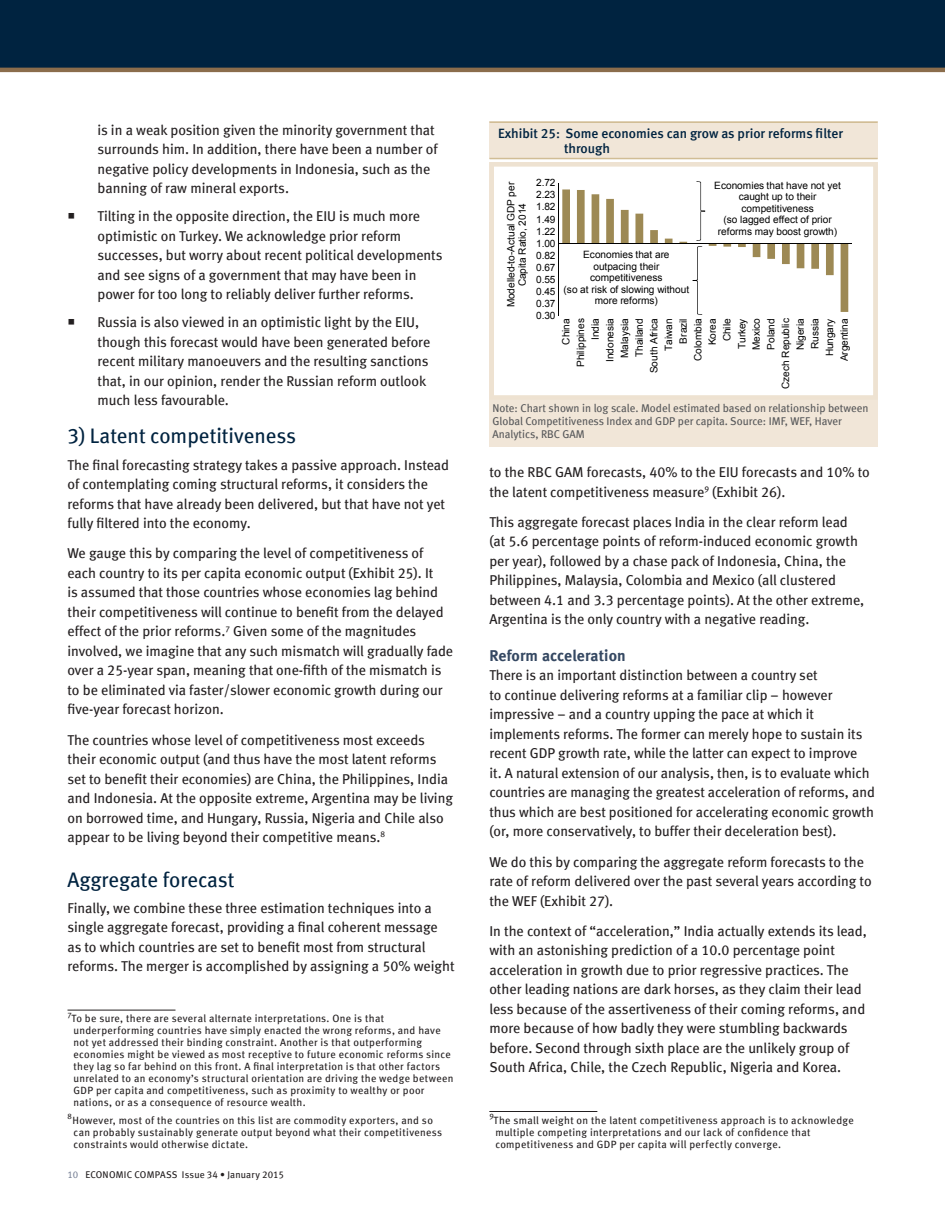
<style>
.page{position:relative;width:945px;height:1215px;background:#fff}
.page>*{position:absolute;margin:0;border:0;box-sizing:border-box;transform-origin:0 0}
.Subtitles{font:21px "Meta Book LF";color:#002340}
._2nd_subtitle{font:15.75px "Meta Bold LF";letter-spacing:.01em;color:#354862}
.Copy{font:14.25px/19.5px "Meta Book LF";color:#231f20}
.Chart_title{font:13.5px/15px "Meta Medium LF";color:#002340}
.Source{font:11.25px/12.8px "Meta Book LF";color:#57585a}
.footnote{font:10.5px/12px "Meta Book LF";letter-spacing:.03em;color:#231f20}
.t1{font:10.05px/14.7px "Arial";color:#000;text-align:center}
.t2{font:9.75px "Meta Book LF";letter-spacing:.015em;color:#231f20}
.s1{color:#7e879b}
</style>
<div class="page">
<div style="left:0;top:0;width:945px;height:68px;background:#002340"></div>
<hr style="left:0;top:68px;width:945px;height:4px;background:#8b6d4c">
<div style="left:489px;top:162px;width:389px;height:285px;background:#f1e6d8"></div>
<hr style="left:68px;top:1010px;width:108px;height:1px;background:#231f20">
<div style="left:492px;top:164px;width:383px;height:233px;background:#fff"></div>
<hr style="left:559px;top:183px;width:1px;height:133px;background:#000">
<hr style="left:559px;top:243px;width:293px;height:1px;background:#000">
<svg style="left:562px;top:181px;width:286px;height:134px"></svg>
<div style="left:489px;top:162px;width:389px;height:238px;border:4px solid #eee2d1"></div>
<div style="left:489px;top:122px;width:389px;height:37px;background:#f1e6d8"></div>
<hr style="left:489px;top:122px;width:389px;height:1px;background:#d1bd95">
<hr style="left:489px;top:158px;width:389px;height:1px;background:#d1bd95">
<hr style="left:489px;top:1111px;width:108px;height:1px;background:#231f20">
<p class="Copy" style="left:98px;top:120px;width:342px">is in a weak position given the minority government that surrounds him. In addition, there have been a number of negative policy developments in Indonesia, such as the banning of raw mineral exports.</p>
<p class="Copy" style="left:98px;top:206px;width:347px">Tilting in the opposite direction, the EIU is much more optimistic on Turkey. We acknowledge prior reform successes, but worry about recent political developments and see signs of a government that may have been in power for too long to reliably deliver further reforms.</p>
<p class="Copy" style="left:98px;top:312px;width:334px">Russia is also viewed in an optimistic light by the EIU, though this forecast would have been generated before recent military manoeuvers and the resulting sanctions that, in our opinion, render the Russian reform outlook much less favourable.</p>
<p class="Subtitles" style="left:68px;top:424px;width:230px">3) Latent competitiveness</p>
<p class="Copy" style="left:68px;top:455px;width:383px">The final forecasting strategy takes a passive approach. Instead of contemplating coming structural reforms, it considers the reforms that have already been delivered, but that have not yet fully filtered into the economy.</p>
<p class="Copy" style="left:68px;top:543px;width:387px">We gauge this by comparing the level of competitiveness of each country to its per capita economic output (Exhibit 25). It<br>is assumed that those countries whose economies lag behind their competitiveness will continue to benefit from the delayed effect of the prior reforms.<sup>7</sup> Given some of the magnitudes involved, we imagine that any such mismatch will gradually fade over a 25-year span, meaning that one-fifth of the mismatch is to be eliminated via faster/slower economic growth during our five-year forecast horizon.</p>
<p class="Copy" style="left:68px;top:730px;width:387px">The countries whose level of competitiveness most exceeds their economic output (and thus have the most latent reforms set to benefit their economies) are China, the Philippines, India and Indonesia. At the opposite extreme, Argentina may be living on borrowed time, and Hungary, Russia, Nigeria and Chile also appear to be living beyond their competitive means.<sup>8</sup></p>
<p class="Subtitles" style="left:68px;top:867px;width:168px">Aggregate forecast</p>
<p class="Copy" style="left:68px;top:898px;width:389px">Finally, we combine these three estimation techniques into a single aggregate forecast, providing a final coherent message as to which countries are set to benefit most from structural reforms. The merger is accomplished by assigning a 50% weight</p>
<p class="footnote" style="left:74px;top:1012px;width:382px;text-indent:-6px"><sup>7</sup>To be sure, there are several alternate interpretations. One is that underperforming countries have simply enacted the wrong reforms, and have not yet addressed their binding constraint. Another is that outperforming economies might be viewed as most receptive to future economic reforms since they lag so far behind on this front. A final interpretation is that other factors unrelated to an economy’s structural orientation are driving the wedge between GDP per capita and competitiveness, such as proximity to wealthy or poor nations, or as a consequence of resource wealth.</p>
<p class="footnote" style="left:74px;top:1114px;width:370px;text-indent:-6px"><sup>8</sup>However, most of the countries on this list are commodity exporters, and so can probably sustainably generate output beyond what their competitiveness constraints would otherwise dictate.</p>
<p class="t2" style="left:68px;top:1168px;width:218px"><span class="s1">10</span> ECONOMIC COMPASS Issue 34 • January 2015</p>
<p class="Chart_title" style="left:564px;top:126px;width:280px;text-indent:-66px">Exhibit 25: Some economies can grow as prior reforms filter through</p>
<p class="t1" style="left:505px;top:307px;width:127px;line-height:11.4px;rotate:-90deg">Modelled-to-Actual GDP per<br>Capita Ratio, 2014</p>
<p class="t1" style="left:536px;top:176px;width:21px">2.72</p>
<p class="t1" style="left:536px;top:188px;width:21px">2.23</p>
<p class="t1" style="left:536px;top:200px;width:21px">1.82</p>
<p class="t1" style="left:536px;top:212px;width:21px">1.49</p>
<p class="t1" style="left:536px;top:224px;width:21px">1.22</p>
<p class="t1" style="left:536px;top:236px;width:21px">1.00</p>
<p class="t1" style="left:536px;top:248px;width:21px">0.82</p>
<p class="t1" style="left:536px;top:260px;width:21px">0.67</p>
<p class="t1" style="left:536px;top:272px;width:21px">0.55</p>
<p class="t1" style="left:536px;top:284px;width:21px">0.45</p>
<p class="t1" style="left:536px;top:296px;width:21px">0.37</p>
<p class="t1" style="left:564px;top:249px;width:127px;line-height:11.6px">Economies that are outpacing their competitiveness<br>(so at risk of slowing without more reforms)</p>
<p class="t1" style="left:714px;top:180px;width:128px;line-height:11.6px">Economies that have not yet caught up to their competitiveness<br>(so lagged effect of prior reforms may boost growth)</p>
<p class="t1" style="left:536px;top:309px;width:21px">0.30</p>
<p class="t1" style="left:559px;top:389px;width:72px;text-align:right;rotate:-90deg">China<br>Philippines<br>India<br>Indonesia<br>Malaysia<br>Thailand<br>South Africa<br>Taiwan<br>Brazil<br>Colombia<br>Korea<br>Chile<br>Turkey<br>Mexico<br>Poland<br>Czech Republic<br>Nigeria<br>Russia<br>Hungary<br>Argentina</p>
<p class="Source" style="left:492px;top:402px;width:378px">Note: Chart shown in log scale. Model estimated based on relationship between<br>Global Competitiveness Index and GDP per capita. Source: IMF, WEF, Haver<br>Analytics, RBC GAM</p>
<p class="Copy" style="left:489px;top:462px;width:382px">to the RBC GAM forecasts, 40% to the EIU forecasts and 10% to the latent competitiveness measure<sup>9</sup> (Exhibit 26).</p>
<p class="Copy" style="left:489px;top:512px;width:377px">This aggregate forecast places India in the clear reform lead (at 5.6 percentage points of reform-induced economic growth per year), followed by a chase pack of Indonesia, China, the Philippines, Malaysia, Colombia and Mexico (all clustered between 4.1 and 3.3 percentage points). At the other extreme, Argentina is the only country with a negative reading.</p>
<p class="_2nd_subtitle" style="left:489px;top:646px;width:138px">Reform acceleration</p>
<p class="Copy" style="left:489px;top:666px;width:387px">There is an important distinction between a country set<br>to continue delivering reforms at a familiar clip – however impressive – and a country upping the pace at which it implements reforms. The former can merely hope to sustain its recent GDP growth rate, while the latter can expect to improve<br>it. A natural extension of our analysis, then, is to evaluate which countries are managing the greatest acceleration of reforms, and thus which are best positioned for accelerating economic growth (or, more conservatively, to buffer their deceleration best).</p>
<p class="Copy" style="left:489px;top:852px;width:384px">We do this by comparing the aggregate reform forecasts to the rate of reform delivered over the past several years according to the WEF (Exhibit 27).</p>
<p class="Copy" style="left:489px;top:921px;width:379px">In the context of “acceleration,” India actually extends its lead, with an astonishing prediction of a 10.0 percentage point acceleration in growth due to prior regressive practices. The other leading nations are dark horses, as they claim their lead less because of the assertiveness of their coming reforms, and more because of how badly they were stumbling backwards before. Second through sixth place are the unlikely group of South Africa, Chile, the Czech Republic, Nigeria and Korea.</p>
<p class="footnote" style="left:495px;top:1114px;width:360px;text-indent:-6px"><sup>9</sup>The small weight on the latent competitiveness approach is to acknowledge multiple competing interpretations and our lack of confidence that competitiveness and GDP per capita will perfectly converge.</p>
</div>
